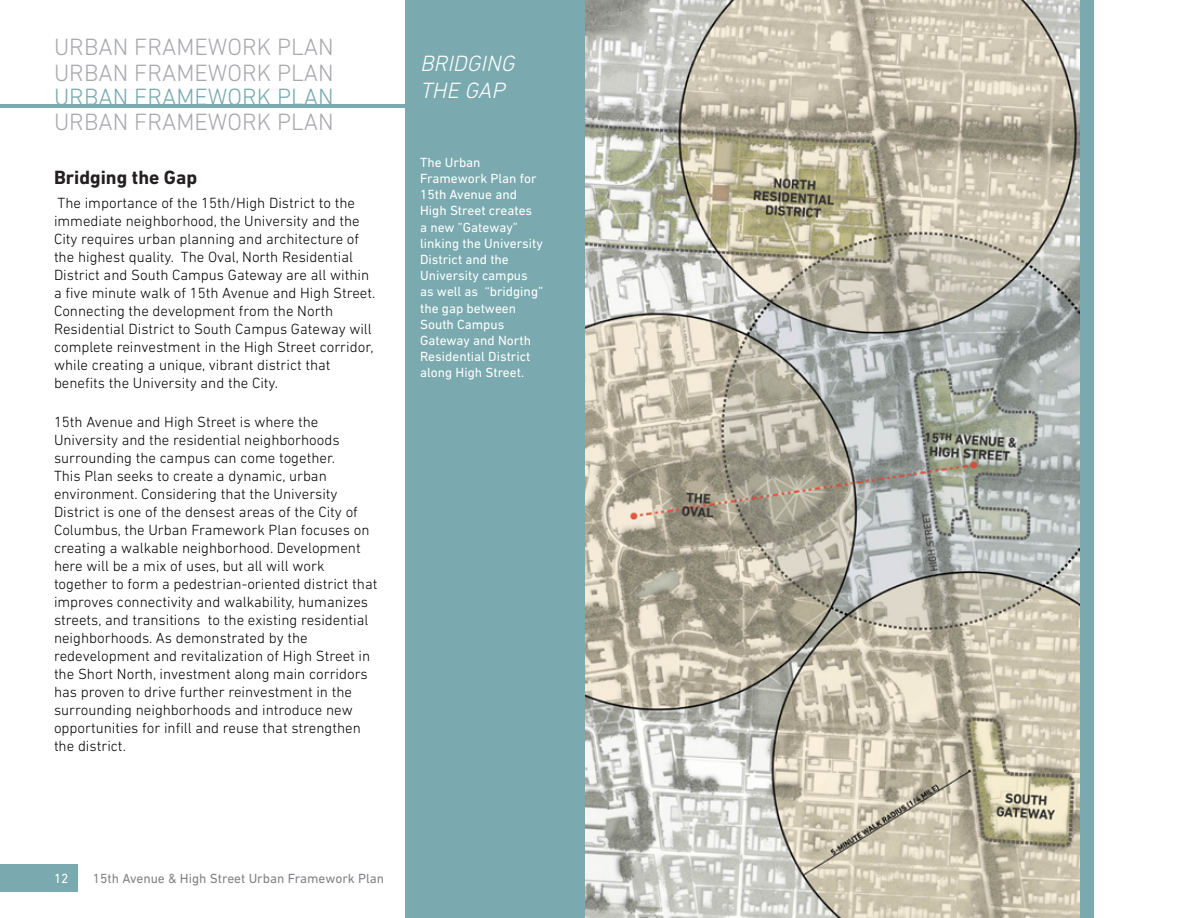
<style>
.page{position:relative;width:1188px;height:918px;background:#fff}
.page>*{position:absolute;margin:0;border:0;box-sizing:border-box;transform-origin:0 0}
.t1{font:300 24px/25.5px "DIN Next LT Pro";color:#a8a9ad}
.t2{font:300 24px "DIN Next LT Pro";color:#7aaaaf}
.Section_Title{font:italic 300 22.5px/27px "DIN Next LT Pro";color:#fff}
.Subheading_1{font:700 19.5px "DIN Next LT Pro";color:#231f20}
.Body_Text_-_Main{font:300 15px/18px "DIN Next LT Pro";color:#000}
.Image_Captions{font:13.5px/16.2px "DIN Next LT Pro";color:#fff}
.t3{font:13.5px "DIN Next LT Pro";color:#808285}
</style>
<div class="page">
<hr style="left:0;top:104px;width:1080px;height:4px;background:#7aaaaf">
<div style="left:0;top:864px;width:78px;height:28px;background:#7aaaaf"></div>
<div style="left:1080px;top:0;width:14px;height:918px;background:#7aaaaf"></div>
<img style="left:584px;top:0;width:496px;height:918px">
<div style="left:405px;top:0;width:179px;height:918px;background:#7aaaaf"></div>
<h1 class="t1" style="left:54px;top:34px;width:281px">URBAN FRAMEWORK PLAN<br>URBAN FRAMEWORK PLAN</h1>
<h1 class="t1" style="left:54px;top:108px;width:281px">URBAN FRAMEWORK PLAN</h1>
<h1 class="t2" style="left:54px;top:83px;width:281px">URBAN FRAMEWORK PLAN</h1>
<p class="Subheading_1" style="left:54px;top:166px;width:145px">Bridging the Gap</p>
<p class="Body_Text_-_Main" style="left:54px;top:194px;width:323px">The importance of the 15th/High District to the immediate neighborhood, the University and the City requires urban planning and architecture of the highest quality. The Oval, North Residential District and South Campus Gateway are all within a five minute walk of 15th Avenue and High Street.<br>Connecting the development from the North Residential District to South Campus Gateway will complete reinvestment in the High Street corridor, while creating a unique, vibrant district that benefits the University and the City.</p>
<p class="Body_Text_-_Main" style="left:54px;top:412px;width:325px">15th Avenue and High Street is where the University and the residential neighborhoods surrounding the campus can come together.<br>This Plan seeks to create a dynamic, urban environment. Considering that the University District is one of the densest areas of the City of Columbus, the Urban Framework Plan focuses on creating a walkable neighborhood. Development here will be a mix of uses, but all will work together to form a pedestrian-oriented district that improves connectivity and walkability, humanizes streets, and transitions to the existing residential neighborhoods. As demonstrated by the redevelopment and revitalization of High Street in the Short North, investment along main corridors has proven to drive further reinvestment in the surrounding neighborhoods and introduce new opportunities for infill and reuse that strengthen the district.</p>
<p class="Section_Title" style="left:420px;top:49px;width:101px">BRIDGING<br>THE GAP</p>
<p class="Image_Captions" style="left:420px;top:154px;width:125px">The Urban<br>Framework Plan for<br>15th Avenue and<br>High Street creates<br>a new ”Gateway” linking the University<br>District and the<br>University campus as well as “bridging” the gap between<br>South Campus<br>Gateway and North<br>Residential District along High Street.</p>
<p class="Image_Captions" style="left:54px;top:870px;width:16px">12</p>
<p class="t3" style="left:93px;top:871px;width:293px">15th Avenue &amp; High Street Urban Framework Plan</p>
</div>
